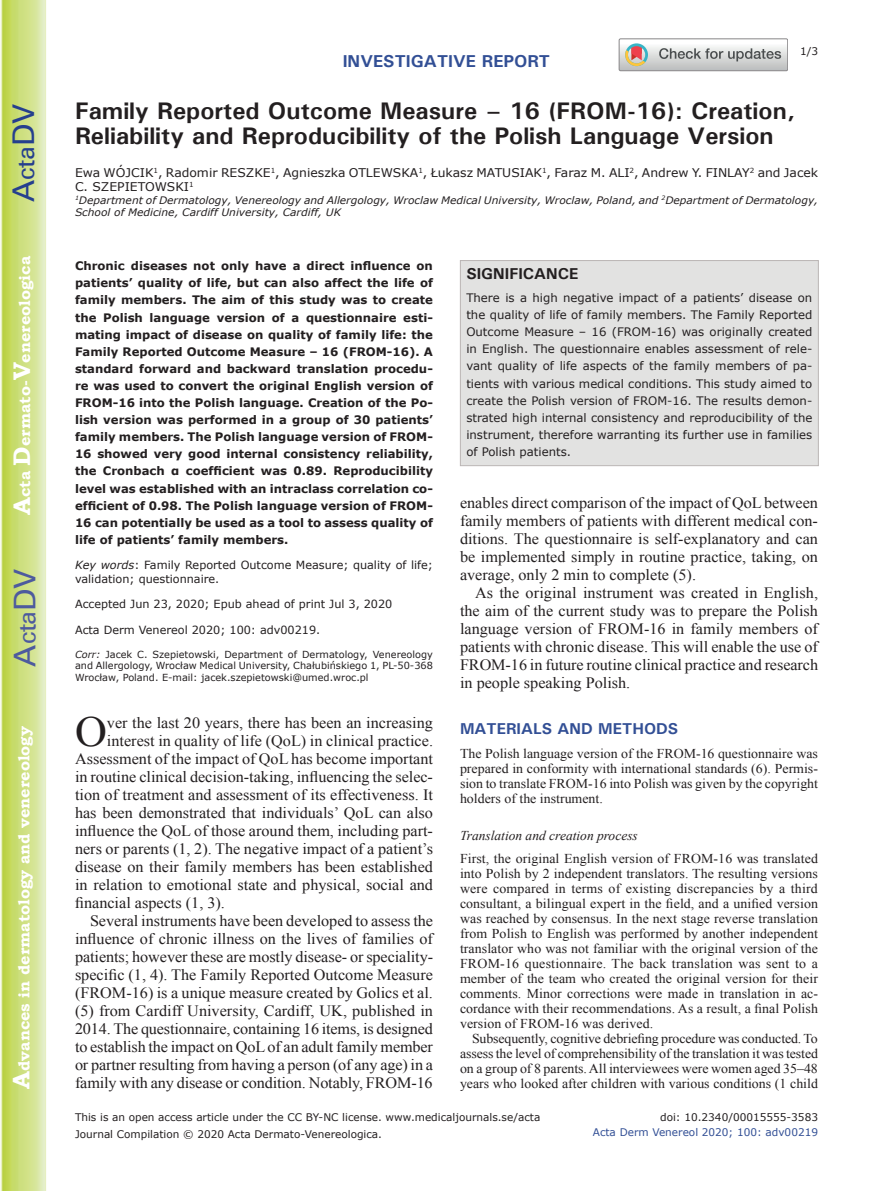
<style>
.page{position:relative;width:893px;height:1191px;background:#fff}
.page>*{position:absolute;margin:0;border:0;box-sizing:border-box;transform-origin:0 0}
.t1{font:42.9px "Times New Roman";color:#231f20}
.t2{font:30px "Univers";color:#4d5a9e}
.t3{font:30px "Univers";color:#253f8e}
.t4{font:700 24px/25.5px "Univers";color:#231f20}
.t5{font:700 17.25px "Univers";color:#324f95}
.t6{font:15.75px/18px "Times New Roman";color:#231f20;text-align:justify}
.t7{font:700 15.75px "Bookman Old Style";color:#fff}
.t8{font:700 15.75px "Univers";color:#324f95}
.t9{font:700 15.75px "Univers";color:#231f20}
.t10{font:13.5px/15px "Times New Roman";color:#231f20;text-align:justify}
.t11{font:italic 13.5px "Times New Roman";color:#231f20}
.t12{font:12px/14.4px "Verdana";color:#231f20}
.t13{font:700 11.7px/17.1px "Verdana";color:#231f20;text-align:justify}
.t14{font:11.7px/17.1px "Verdana";color:#231f20;text-align:justify}
.t15{font:11.25px/13.5px "Verdana";color:#231f20}
.t16{font:10.5px/16.8px "Verdana";color:#231f20}
.t17{font:10.5px "Verdana";color:#324f95}
.t18{font:italic 10.35px/12.8px "Verdana";color:#231f20}
.t19{font:9.75px/11.7px "Verdana";color:#231f20;text-align:justify}
.s1{font-size:24px}
.s2{font-style:italic}
</style>
<div class="page">
<svg style="left:1px;top:0;width:45px;height:1191px;background:#cfe084"></svg>
<svg style="left:619px;top:39px;width:169px;height:32px"></svg>
<div style="left:460px;top:260px;width:359px;height:206px;background:#e2e2e1;border:1px solid #bab5b4"></div>
<h2 class="t3" style="left:6px;top:202px;width:100px;rotate:-90deg">A<span class="s1">cta</span>DV</h2>
<p class="t7" style="left:15px;top:515px;width:260px;rotate:-90deg"><span class="s1">A</span>cta <span class="s1">D</span>ermato-<span class="s1">V</span>enereologica</p>
<h2 class="t2" style="left:7px;top:666px;width:100px;rotate:-90deg">A<span class="s1">cta</span>DV</h2>
<p class="t7" style="left:15px;top:1088px;width:364px;rotate:-90deg"><span class="s1">A</span>dvances in dermatology and venereology</p>
<p class="t5" style="left:343px;top:50px;width:209px">INVESTIGATIVE REPORT</p>
<p class="t16" style="left:800px;top:43px;width:20px">1/3</p>
<h3 class="t4" style="left:75px;top:97px;width:721px">Family Reported Outcome Measure – 16 (FROM-16): Creation,<br>Reliability and Reproducibility of the Polish Language Version</h3>
<p class="t12" style="left:75px;top:165px;width:745px">Ewa WÓJCIK<sup>1</sup>, Radomir RESZKE<sup>1</sup>, Agnieszka OTLEWSKA<sup>1</sup>, Łukasz MATUSIAK<sup>1</sup>, Faraz M. ALI<sup>2</sup>, Andrew Y. FINLAY<sup>2</sup> and Jacek<br>C. SZEPIETOWSKI<sup>1</sup></p>
<p class="t18" style="left:75px;top:194px;width:745px"><sup>1</sup>Department of Dermatology, Venereology and Allergology, Wroclaw Medical University, Wroclaw, Poland, and <sup>2</sup>Department of Dermatology,<br>School of Medicine, Cardiff University, Cardiff, UK</p>
<p class="t13" style="left:75px;top:257px;width:359px">Chronic diseases not only have a direct influence on patients’ quality of life, but can also affect the life of family members. The aim of this study was to create the Polish language version of a questionnaire esti&shy;mating impact of disease on quality of family life: the Family Reported Outcome Measure – 16 (FROM-16). A standard forward and backward translation procedu&shy;re was used to convert the original English version of FROM-16 into the Polish language. Creation of the Po&shy;lish version was performed in a group of 30 patients’ family members. The Polish language version of FROM-16 showed very good internal consistency reliability, the Cronbach α coefficient was 0.89. Reproducibility level was established with an intraclass correlation co&shy;efficient of 0.98. The Polish language version of FROM-16 can potentially be used as a tool to assess quality of life of patients’ family members.</p>
<p class="t15" style="left:75px;top:559px;width:359px"><span class="s2">Key words</span>: Family Reported Outcome Measure; quality of life; validation; questionnaire.</p>
<p class="t15" style="left:75px;top:598px;width:319px">Accepted Jun 23, 2020; Epub ahead of print Jul 3, 2020</p>
<p class="t15" style="left:75px;top:623px;width:247px">Acta Derm Venereol 2020; 100: adv00219.</p>
<p class="t19" style="left:75px;top:648px;width:359px"><span class="s2">Corr:</span> Jacek C. Szepietowski, Department of Dermatology, Venereology and Allergology, Wrocław Medical University, Chałubińskiego 1, PL-50-368<br>Wrocław, Poland. E-mail: jacek.szepietowski@umed.wroc.pl</p>
<h1 class="t1" style="left:75px;top:702px;width:33px">O</h1>
<p class="t6" style="left:107px;top:713px;width:328px">ver the last 20 years, there has been an increasing</p>
<p class="t6" style="left:107px;top:731px;width:328px">interest in quality of life (QoL) in clinical practice.</p>
<p class="t6" style="left:75px;top:749px;width:359px">Assessment of the impact of QoL has become important</p>
<p class="t6" style="left:75px;top:767px;width:359px">in routine clinical decision-taking, influencing the selec-</p>
<p class="t6" style="left:75px;top:785px;width:360px">tion of treatment and assessment of its effectiveness. It</p>
<p class="t6" style="left:75px;top:803px;width:359px">has been demonstrated that individuals’ QoL can also</p>
<p class="t6" style="left:75px;top:821px;width:359px">influence the QoL of those around them, including part-</p>
<p class="t6" style="left:75px;top:839px;width:359px">ners or parents (1, 2). The negative impact of a patient’s</p>
<p class="t6" style="left:75px;top:857px;width:360px">disease on their family members has been established</p>
<p class="t6" style="left:75px;top:875px;width:360px">in relation to emotional state and physical, social and</p>
<p class="t6" style="left:75px;top:893px;width:152px">financial aspects (1, 3).</p>
<p class="t6" style="left:90px;top:911px;width:345px">Several instruments have been developed to assess the</p>
<p class="t6" style="left:75px;top:929px;width:359px">influence of chronic illness on the lives of families of</p>
<p class="t6" style="left:75px;top:947px;width:360px">patients; however these are mostly disease- or speciality-</p>
<p class="t6" style="left:75px;top:965px;width:359px">specific (1, 4). The Family Reported Outcome Measure</p>
<p class="t6" style="left:75px;top:983px;width:359px">(FROM-16) is a unique measure created by Golics et al.</p>
<p class="t6" style="left:75px;top:1001px;width:359px">(5) from Cardiff University, Cardiff, UK, published in</p>
<p class="t6" style="left:75px;top:1019px;width:360px">2014. The questionnaire, containing 16 items, is designed</p>
<p class="t6" style="left:75px;top:1037px;width:359px">to establish the impact on QoL of an adult family member</p>
<p class="t6" style="left:75px;top:1055px;width:360px">or partner resulting from having a person (of any age) in a</p>
<p class="t6" style="left:75px;top:1073px;width:359px">family with any disease or condition. Notably, FROM-16</p>
<p class="t9" style="left:466px;top:263px;width:114px">SIGNIFICANCE</p>
<p class="t14" style="left:466px;top:289px;width:347px">There is a high negative impact of a patients’ disease on the quality of life of family members. The Family Reported Outcome Measure – 16 (FROM-16) was originally created in English. The questionnaire enables assessment of rele&shy;vant quality of life aspects of the family members of pa&shy;tients with various medical conditions. This study aimed to create the Polish version of FROM-16. The results demon&shy;strated high internal consistency and reproducibility of the instrument, therefore warranting its further use in families of Polish patients.</p>
<p class="t6" style="left:460px;top:493px;width:360px">enables direct comparison of the impact of QoL between family members of patients with different medical con&shy;ditions. The questionnaire is self-explanatory and can be implemented simply in routine practice, taking, on average, only 2 min to complete (5).</p>
<p class="t6" style="left:460px;top:583px;width:360px;text-indent:15px">As the original instrument was created in English, the aim of the current study was to prepare the Polish language version of FROM-16 in family members of patients with chronic disease. This will enable the use of FROM-16 in future routine clinical practice and research in people speaking Polish.</p>
<p class="t8" style="left:460px;top:718px;width:220px">MATERIALS AND METHODS</p>
<p class="t10" style="left:460px;top:745px;width:360px">The Polish language version of the FROM-16 questionnaire was prepared in conformity with international standards (6). Permis&shy;sion to translate FROM-16 into Polish was given by the copyright holders of the instrument.</p>
<p class="t11" style="left:460px;top:826px;width:179px">Translation and creation process</p>
<p class="t10" style="left:460px;top:850px;width:360px">First, the original English version of FROM-16 was translated into Polish by 2 independent translators. The resulting versions were compared in terms of existing discrepancies by a third consultant, a bilingual expert in the field, and a unified version was reached by consensus. In the next stage reverse translation from Polish to English was performed by another independent translator who was not familiar with the original version of the FROM-16 questionnaire. The back translation was sent to a member of the team who created the original version for their comments. Minor corrections were made in translation in ac&shy;cordance with their recommendations. As a result, a final Polish version of FROM-16 was derived.</p>
<p class="t10" style="left:460px;top:1030px;width:360px;text-indent:12px">Subsequently, cognitive debriefing procedure was conducted. To assess the level of comprehensibility of the translation it was tested on a group of 8 parents. All interviewees were women aged 35–48 years who looked after children with various conditions (1 child</p>
<p class="t16" style="left:75px;top:1108px;width:467px">This is an open access article under the CC BY-NC license. www.medicaljournals.se/acta<br>Journal Compilation © 2020 Acta Dermato-Venereologica.</p>
<p class="t16" style="left:660px;top:1108px;width:159px">doi: 10.2340/00015555-3583</p>
<p class="t17" style="left:593px;top:1125px;width:227px">Acta Derm Venereol 2020; 100: adv00219</p>
</div>
